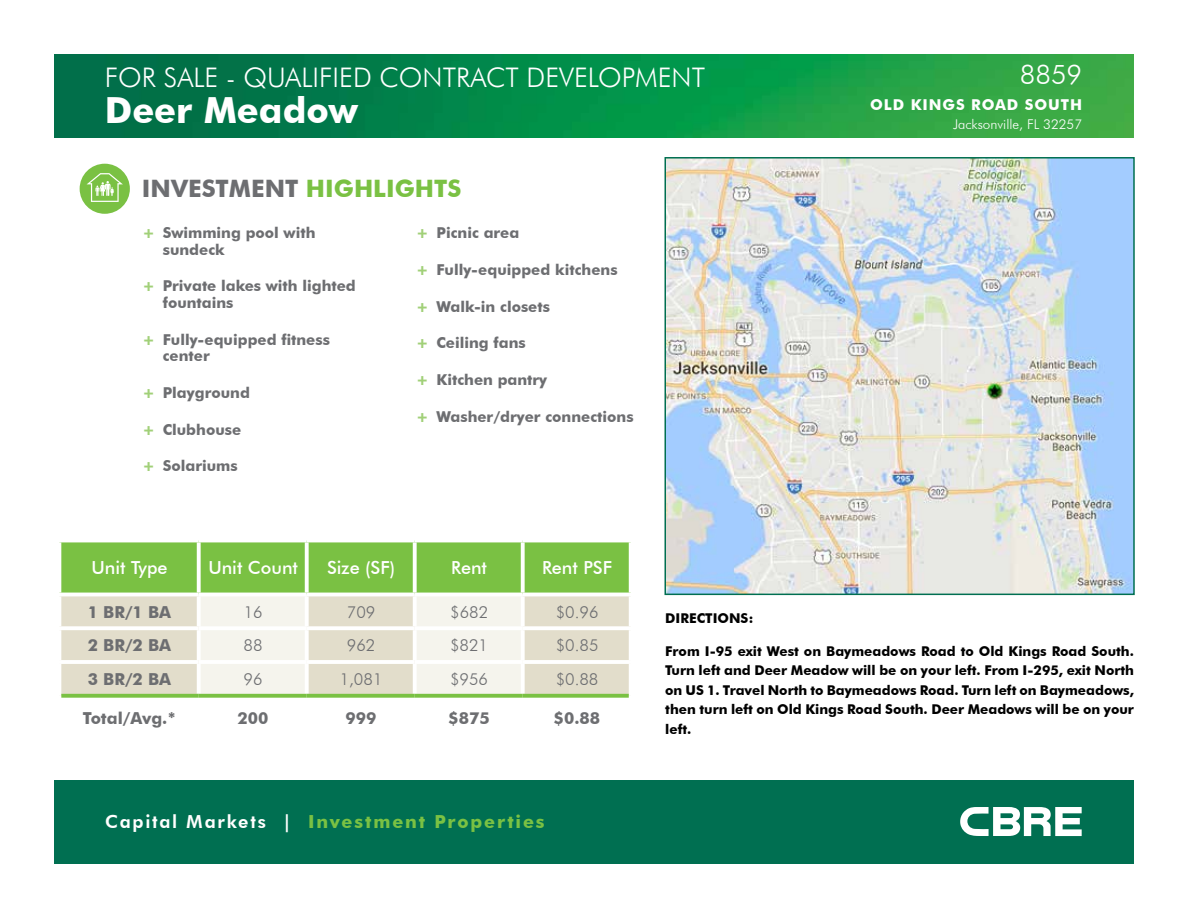
<style>
.page{position:relative;width:1188px;height:918px;background:#fff}
.page>*{position:absolute;margin:0;border:0;box-sizing:border-box;transform-origin:0 0}
.t1{font:700 36px "Futura BT";color:#fff}
.t2{font:300 27px "Futura BT";color:#fff}
.t3{font:700 24px "Futura BT";color:#6d6e71}
.t4{font:500 18px "Futura BT";color:#fff}
.t5{font:700 18px "Futura BT";letter-spacing:.105em;color:#7ac143}
.t6{font:700 16.5px "Futura BT";color:#6d6e71}
.t7{font:300 16.5px "Futura BT";color:#6d6e71}
.t8{font:700 15px/16.5px "Futura BT";color:#6d6e71}
.t9{font:700 15px "Futura BT";letter-spacing:.06em;color:#fff}
.t10{font:700 13.5px/19.5px "Futura BT";color:#000;text-align:justify}
.t11{font:300 13.5px "Futura BT";color:#fff}
.s1{color:#7ac143}
.s2{font-weight:900;color:#a1d078}
.s3{font-weight:800;color:#fff}
</style>
<div class="page">
<img style="left:54px;top:54px;width:1080px;height:84px">
<div style="left:54px;top:780px;width:1080px;height:84px;background:#006f51"></div>
<svg style="left:960px;top:807px;width:122px;height:29px"></svg>
<img style="left:667px;top:160px;width:465px;height:432px">
<div style="left:664px;top:157px;width:471px;height:438px;border:2px solid #006f51"></div>
<div style="left:80px;top:164px;width:50px;height:50px;background:#7ac143;border-radius:50%"></div>
<svg style="left:87px;top:173px;width:36px;height:29px"></svg>
<svg style="left:61px;top:542px;width:568px;height:152px;background:#c1d8a3"></svg>
<svg style="left:197px;top:542px;width:4px;height:51px"></svg>
<svg style="left:305px;top:542px;width:4px;height:51px"></svg>
<svg style="left:413px;top:542px;width:4px;height:51px"></svg>
<svg style="left:521px;top:542px;width:4px;height:51px"></svg>
<hr style="left:57px;top:593px;width:142px;height:3px;background:#fff">
<hr style="left:199px;top:593px;width:108px;height:3px;background:#fff">
<hr style="left:307px;top:593px;width:108px;height:3px;background:#fff">
<hr style="left:415px;top:593px;width:108px;height:3px;background:#fff">
<hr style="left:523px;top:593px;width:110px;height:3px;background:#fff">
<hr style="left:197px;top:664px;width:4px;height:30px;background:#fff">
<svg style="left:305px;top:664px;width:4px;height:30px"></svg>
<hr style="left:413px;top:664px;width:4px;height:30px;background:#fff">
<svg style="left:521px;top:664px;width:4px;height:30px"></svg>
<svg style="left:61px;top:694px;width:138px;height:4px"></svg>
<svg style="left:199px;top:694px;width:108px;height:4px"></svg>
<svg style="left:307px;top:694px;width:108px;height:4px"></svg>
<svg style="left:415px;top:694px;width:108px;height:4px"></svg>
<svg style="left:523px;top:694px;width:106px;height:4px"></svg>
<hr style="left:197px;top:596px;width:4px;height:30px;background:#fff">
<svg style="left:305px;top:596px;width:4px;height:30px"></svg>
<hr style="left:413px;top:596px;width:4px;height:30px;background:#fff">
<svg style="left:521px;top:596px;width:4px;height:30px"></svg>
<svg style="left:60px;top:626px;width:139px;height:4px"></svg>
<hr style="left:199px;top:626px;width:108px;height:4px;background:#fff">
<hr style="left:197px;top:630px;width:4px;height:30px;background:#fff">
<svg style="left:307px;top:626px;width:108px;height:4px"></svg>
<svg style="left:305px;top:630px;width:4px;height:30px"></svg>
<hr style="left:415px;top:626px;width:108px;height:4px;background:#fff">
<hr style="left:413px;top:630px;width:4px;height:30px;background:#fff">
<svg style="left:523px;top:626px;width:107px;height:4px"></svg>
<svg style="left:521px;top:630px;width:4px;height:30px"></svg>
<hr style="left:57px;top:660px;width:142px;height:4px;background:#fff">
<hr style="left:199px;top:660px;width:108px;height:4px;background:#fff">
<hr style="left:307px;top:660px;width:108px;height:4px;background:#fff">
<hr style="left:415px;top:660px;width:108px;height:4px;background:#fff">
<hr style="left:523px;top:660px;width:110px;height:4px;background:#fff">
<h2 class="t2" style="left:105px;top:61px;width:602px">FOR SALE - QUALIFIED CONTRACT DEVELOPMENT</h2>
<h1 class="t1" style="left:105px;top:89px;width:255px">Deer Meadow</h1>
<h3 class="t3" style="left:142px;top:174px;width:321px">INVESTMENT <span class="s1">HIGHLIGHTS</span></h3>
<p class="t8" style="left:163px;top:224px;width:154px;text-indent:-20px"><span class="s2">+</span> Swimming pool with sundeck</p>
<p class="t8" style="left:163px;top:278px;width:195px;text-indent:-20px"><span class="s2">+</span> Private lakes with lighted fountains</p>
<p class="t8" style="left:163px;top:331px;width:169px;text-indent:-20px"><span class="s2">+</span> Fully-equipped fitness center</p>
<p class="t8" style="left:143px;top:384px;width:109px"><span class="s2">+</span> Playground</p>
<p class="t8" style="left:143px;top:421px;width:100px"><span class="s2">+</span> Clubhouse</p>
<p class="t8" style="left:143px;top:458px;width:97px"><span class="s2">+</span> Solariums</p>
<p class="t8" style="left:416px;top:224px;width:105px"><span class="s2">+</span> Picnic area</p>
<p class="t8" style="left:416px;top:261px;width:203px"><span class="s2">+</span> Fully-equipped kitchens</p>
<p class="t8" style="left:416px;top:298px;width:135px"><span class="s2">+</span> Walk-in closets</p>
<p class="t8" style="left:416px;top:335px;width:111px"><span class="s2">+</span> Ceiling fans</p>
<p class="t8" style="left:416px;top:371px;width:133px"><span class="s2">+</span> Kitchen pantry</p>
<p class="t8" style="left:416px;top:408px;width:219px"><span class="s2">+</span> Washer/dryer connections</p>
<h2 class="t2" style="left:1020px;top:58px;width:64px">8859</h2>
<p class="t9" style="left:870px;top:95px;width:213px">OLD KINGS ROAD SOUTH</p>
<p class="t11" style="left:953px;top:116px;width:131px">Jacksonville, FL 32257</p>
<h3 class="t4" style="left:92px;top:557px;width:77px">Unit Type</h3>
<h3 class="t4" style="left:208px;top:557px;width:91px">Unit Count</h3>
<h3 class="t4" style="left:327px;top:557px;width:70px">Size (SF)</h3>
<h3 class="t4" style="left:451px;top:557px;width:37px">Rent</h3>
<h3 class="t4" style="left:542px;top:557px;width:72px">Rent PSF</h3>
<p class="t6" style="left:88px;top:602px;width:85px">1 BR/1 BA</p>
<p class="t7" style="left:244px;top:602px;width:21px">16</p>
<p class="t7" style="left:347px;top:602px;width:30px">709</p>
<p class="t7" style="left:450px;top:602px;width:40px">$682</p>
<p class="t7" style="left:556px;top:602px;width:44px">$0.96</p>
<p class="t6" style="left:88px;top:635px;width:85px">2 BR/2 BA</p>
<p class="t7" style="left:244px;top:635px;width:21px">88</p>
<p class="t7" style="left:347px;top:635px;width:30px">962</p>
<p class="t7" style="left:450px;top:635px;width:40px">$821</p>
<p class="t7" style="left:556px;top:635px;width:44px">$0.85</p>
<p class="t6" style="left:88px;top:669px;width:85px">3 BR/2 BA</p>
<p class="t7" style="left:244px;top:669px;width:21px">96</p>
<p class="t7" style="left:340px;top:669px;width:44px">1,081</p>
<p class="t7" style="left:450px;top:669px;width:40px">$956</p>
<p class="t7" style="left:556px;top:669px;width:44px">$0.88</p>
<p class="t6" style="left:83px;top:708px;width:95px">Total/Avg.*</p>
<p class="t6" style="left:238px;top:708px;width:32px">200</p>
<p class="t6" style="left:346px;top:708px;width:32px">999</p>
<p class="t6" style="left:448px;top:708px;width:43px">$875</p>
<p class="t6" style="left:554px;top:708px;width:48px">$0.88</p>
<h3 class="t5" style="left:105px;top:810px;width:441px"><span class="s3">Capital Markets |</span> Investment Properties</h3>
<p class="t10" style="left:665px;top:608px;width:90px">DIRECTIONS:</p>
<p class="t10" style="left:665px;top:641px;width:470px">From I-95 exit West on Baymeadows Road to Old Kings Road South.<br>Turn left and Deer Meadow will be on your left. From I-295, exit North on US 1. Travel North to Baymeadows Road. Turn left on Baymeadows, then turn left on Old Kings Road South. Deer Meadows will be on your left.</p>
</div>
